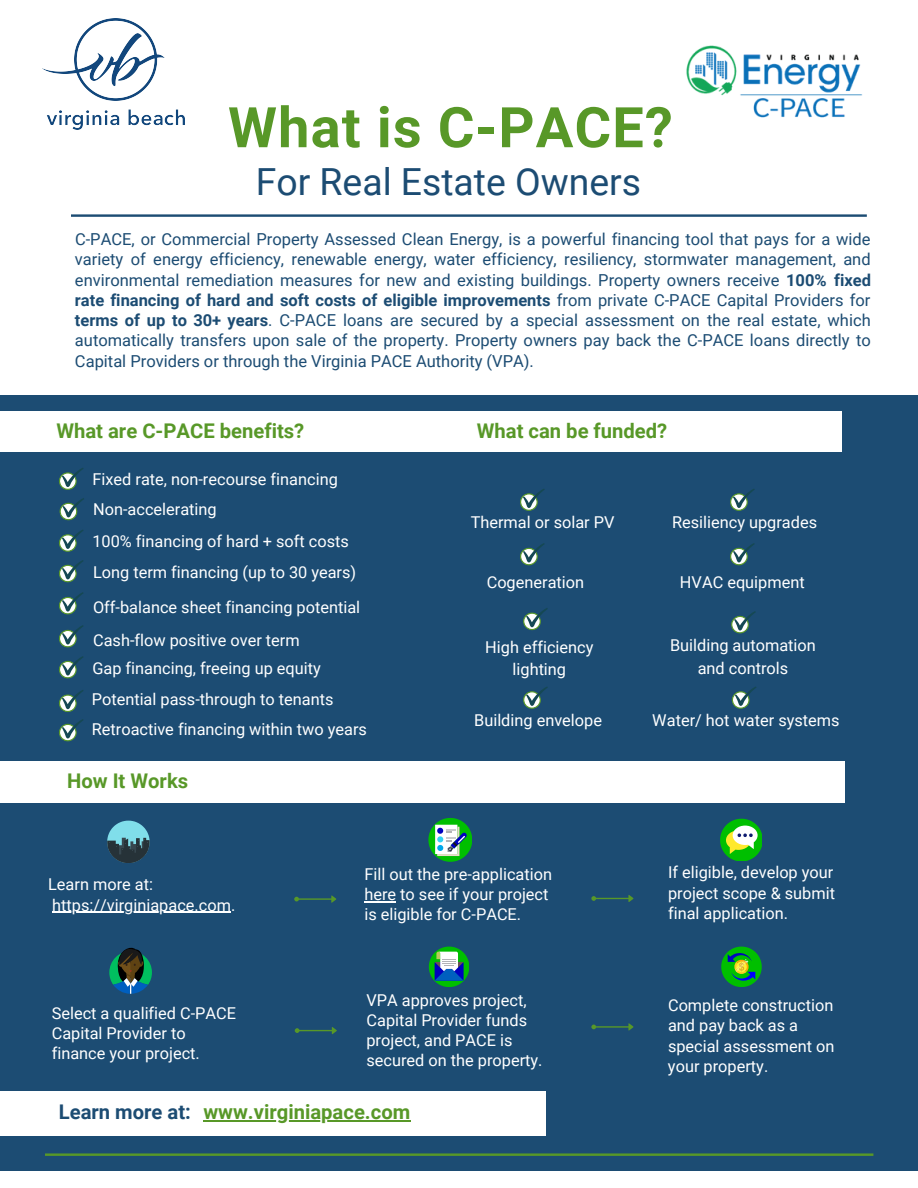
<style>
.page{position:relative;width:918px;height:1188px;background:#fff}
.page>*{position:absolute;margin:0;border:0;box-sizing:border-box;transform-origin:0 0}
.t1{font:700 55.95px "Roboto";letter-spacing:.02em;color:#589828}
.t2{font:37.35px "Roboto";color:#1c4c73}
.t3{font:700 20.25px "Roboto";color:#589828}
.t4{font:16.5px/20.2px "Roboto";color:#1c4c73;text-align:justify}
.t5{font:16.35px/20.2px "Roboto";color:#fff}
.s1{font-weight:700}
.s2{color:#1c4c73}
</style>
<div class="page">
<div style="left:0;top:395px;width:918px;height:775px;background:#1c4c73"></div>
<div style="left:0;top:762px;width:844px;height:40px;background:#fff"></div>
<hr style="left:52px;top:912px;width:179px;height:1px;background:#fff">
<svg style="left:294px;top:895px;width:42px;height:8px"></svg>
<svg style="left:591px;top:895px;width:42px;height:7px"></svg>
<svg style="left:295px;top:1027px;width:42px;height:7px"></svg>
<svg style="left:720px;top:819px;width:42px;height:42px"></svg>
<svg style="left:591px;top:1023px;width:42px;height:8px"></svg>
<div style="left:0;top:1091px;width:546px;height:44px;background:#fff"></div>
<hr style="left:203px;top:1120px;width:51px;height:1px;background:#589828">
<hr style="left:254px;top:1120px;width:156px;height:1px;background:#589828">
<svg style="left:71px;top:214px;width:796px;height:3px;background:#476e8e"></svg>
<svg style="left:45px;top:1153px;width:828px;height:3px;background:#4c8936"></svg>
<svg style="left:730px;top:543px;width:25px;height:22px"></svg>
<svg style="left:520px;top:489px;width:25px;height:22px"></svg>
<svg style="left:730px;top:489px;width:25px;height:22px"></svg>
<svg style="left:731px;top:611px;width:25px;height:22px"></svg>
<svg style="left:523px;top:608px;width:25px;height:22px"></svg>
<svg style="left:520px;top:543px;width:25px;height:22px"></svg>
<svg style="left:523px;top:687px;width:25px;height:22px"></svg>
<svg style="left:732px;top:686px;width:25px;height:23px"></svg>
<hr style="left:364px;top:901px;width:32px;height:1px;background:#fff">
<svg style="left:107px;top:821px;width:43px;height:42px"></svg>
<svg style="left:428px;top:818px;width:44px;height:43px"></svg>
<svg style="left:429px;top:947px;width:40px;height:39px"></svg>
<svg style="left:109px;top:947px;width:43px;height:47px"></svg>
<svg style="left:721px;top:947px;width:40px;height:39px"></svg>
<div style="left:0;top:411px;width:842px;height:41px;background:#fff"></div>
<svg style="left:59px;top:468px;width:25px;height:22px"></svg>
<svg style="left:59px;top:530px;width:25px;height:22px"></svg>
<svg style="left:59px;top:560px;width:24px;height:22px"></svg>
<svg style="left:59px;top:592px;width:24px;height:22px"></svg>
<svg style="left:59px;top:625px;width:24px;height:22px"></svg>
<svg style="left:59px;top:656px;width:24px;height:22px"></svg>
<svg style="left:59px;top:690px;width:25px;height:22px"></svg>
<svg style="left:59px;top:719px;width:24px;height:22px"></svg>
<img style="left:686px;top:45px;width:177px;height:73px">
<svg style="left:60px;top:498px;width:24px;height:22px"></svg>
<img style="left:42px;top:18px;width:142px;height:112px">
<h1 class="t1" style="left:228px;top:95px;width:446px">What is C-PACE?</h1>
<h2 class="t2" style="left:256px;top:160px;width:387px">For Real Estate Owners</h2>
<p class="t4" style="left:75px;top:229px;width:798px">C-PACE, or Commercial Property Assessed Clean Energy, is a powerful financing tool that pays for a wide variety of energy efficiency, renewable energy, water efficiency, resiliency, stormwater management, and environmental remediation measures for new and existing buildings. Property owners receive <span class="s1">100% fixed rate financing of hard and soft costs of eligible improvements</span> from private C-PACE Capital Providers for <span class="s1">terms of up to 30+ years</span>. C-PACE loans are secured by a special assessment on the real estate, which automatically transfers upon sale of the property. Property owners pay back the C-PACE loans directly to Capital Providers or through the Virginia PACE Authority (VPA).</p>
<p class="t3" style="left:56px;top:419px;width:250px">What are C-PACE benefits?</p>
<p class="t3" style="left:477px;top:419px;width:192px">What can be funded?</p>
<p class="t5" style="left:92px;top:469px;width:247px">Fixed rate, non-recourse financing</p>
<p class="t5" style="left:93px;top:500px;width:125px">Non-accelerating</p>
<p class="t5" style="left:92px;top:531px;width:258px">100% financing of hard + soft costs</p>
<p class="t5" style="left:93px;top:556px;width:269px;line-height:34px">Long term financing (up to 30 years)<br>Off-balance sheet financing potential<br>Cash-flow positive over term</p>
<p class="t5" style="left:92px;top:653px;width:243px;line-height:31px">Gap financing, freeing up equity<br>Potential pass-through to tenants</p>
<p class="t5" style="left:92px;top:719px;width:277px">Retroactive financing within two years</p>
<p class="t3" style="left:67px;top:770px;width:123px">How It Works</p>
<p class="t5" style="left:471px;top:513px;width:145px">Thermal or solar PV</p>
<p class="t5" style="left:487px;top:572px;width:99px">Cogeneration</p>
<p class="t5" style="left:672px;top:513px;width:147px">Resiliency upgrades</p>
<p class="t5" style="left:680px;top:572px;width:126px">HVAC equipment</p>
<p class="t5" style="left:485px;top:636px;width:110px;line-height:22.5px;text-align:center">High efficiency lighting</p>
<p class="t5" style="left:670px;top:634px;width:147px;line-height:22.5px;text-align:center">Building automation and controls</p>
<p class="t5" style="left:474px;top:711px;width:129px">Building envelope</p>
<p class="t5" style="left:652px;top:711px;width:189px">Water/ hot water systems</p>
<p class="t5" style="left:48px;top:875px;width:189px">Learn more at: https://virginiapace.com.</p>
<p class="t5" style="left:364px;top:864px;width:189px">Fill out the pre-application here to see if your project is eligible for C-PACE.</p>
<p class="t5" style="left:668px;top:863px;width:169px;text-align:justify">If eligible, develop your project scope &amp; submit final application.</p>
<p class="t5" style="left:366px;top:990px;width:178px">VPA approves project,<br>Capital Provider funds project, and PACE is secured on the property.</p>
<p class="t5" style="left:668px;top:995px;width:168px">Complete construction and pay back as a special assessment on your property.</p>
<p class="t3" style="left:59px;top:1100px;width:353px"><span class="s2">Learn more at:</span> www.virginiapace.com</p>
<p class="t5" style="left:52px;top:1003px;width:186px">Select a qualified C-PACE<br>Capital Provider to finance your project.</p>
</div>
